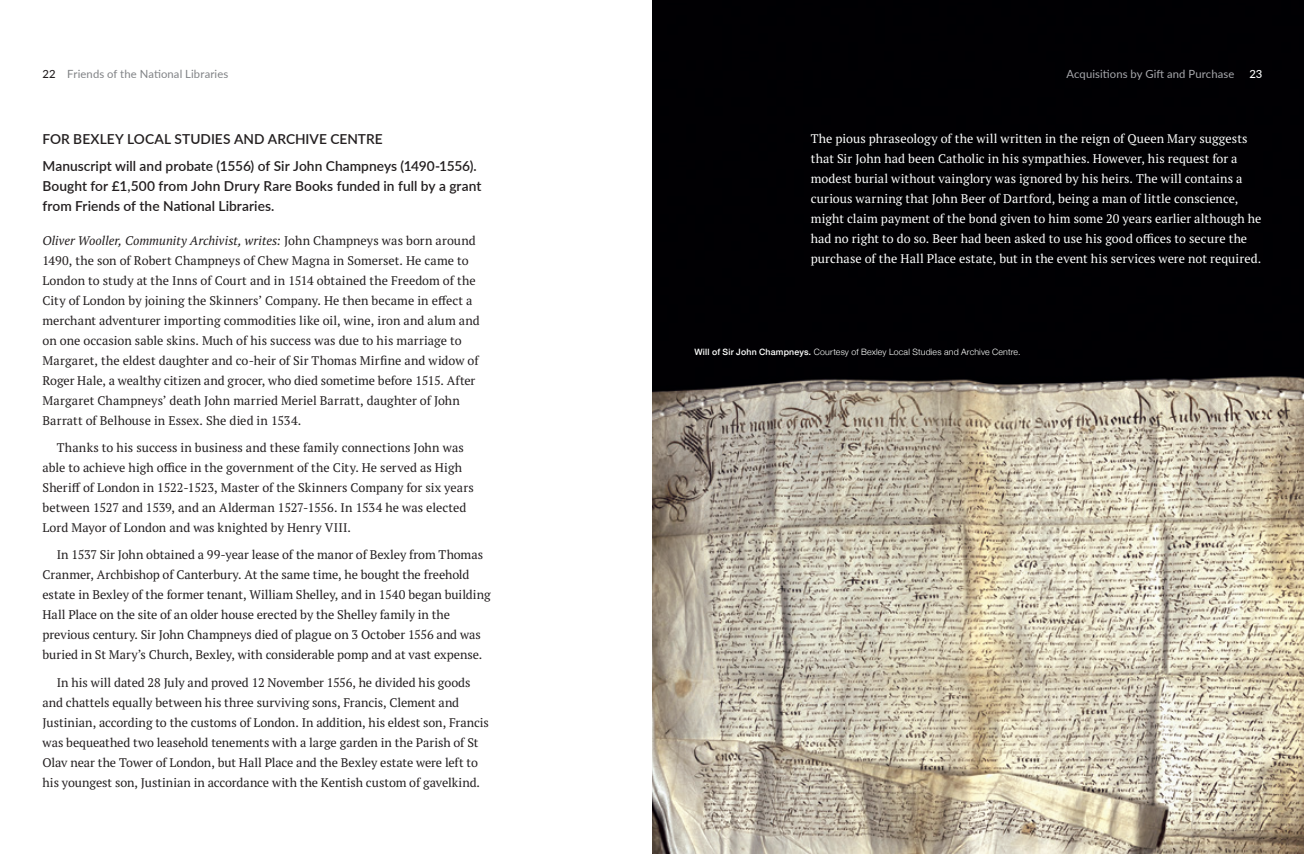
<style>
.page{position:relative;width:1304px;height:854px;background:#fff}
.page>*{position:absolute;margin:0;border:0;box-sizing:border-box;transform-origin:0 0}
.t1{font:600 13.75px/27.1px "Lato";letter-spacing:.005em;color:#231f20}
.t2{font:12.5px/20px "PT Serif Pro";color:#231f20}
.t3{font:12.5px/20px "PT Serif Pro";letter-spacing:.005em;color:#fff}
.t4{font:11.25px "Lato";letter-spacing:.01em;color:#808285}
.t5{font:11.25px "Lato";letter-spacing:.01em;color:#a8a9ad}
.t6{font:500 11.25px "Lato";color:#fff}
.t7{font:300 8.75px "Helvetica Neue";letter-spacing:.02em;color:#fff}
.s1{font-weight:500;color:#231f20}
.s2{font-style:italic}
.s3{font-weight:500}
.s4{font-weight:500;font-style:italic}
</style>
<div class="page">
<img style="left:652px;top:0;width:652px;height:854px">
<p class="t4" style="left:43px;top:66px;width:187px"><span class="s1">22</span> Friends of the National Libraries</p>
<p class="t5" style="left:1066px;top:66px;width:169px">Acquisitions by Gift and Purchase</p>
<p class="t6" style="left:1249px;top:66px;width:14px">23</p>
<p class="t1" style="left:43px;top:125px;width:436px">FOR BEXLEY LOCAL STUDIES AND ARCHIVE CENTRE<br>Manuscript will and probate (1556) of Sir John Champneys (1490-1556).</p>
<p class="t1" style="left:43px;top:175px;width:440px;line-height:20px">Bought for £1,500 from John Drury Rare Books funded in full by a grant from Friends of the National Libraries.</p>
<p class="t2" style="left:43px;top:231px;width:439px"><span class="s2">Oliver Wooller, Community Archivist, writes:</span> John Champneys was born around 1490, the son of Robert Champneys of Chew Magna in Somerset. He came to London to study at the Inns of Court and in 1514 obtained the Freedom of the City of London by joining the Skinners’ Company. He then became in effect a merchant adventurer importing commodities like oil, wine, iron and alum and on one occasion sable skins. Much of his success was due to his marriage to Margaret, the eldest daughter and co-heir of Sir Thomas Mirfine and widow of Roger Hale, a wealthy citizen and grocer, who died sometime before 1515. After Margaret Champneys’ death John married Meriel Barratt, daughter of John Barratt of Belhouse in Essex. She died in 1534.</p>
<p class="t2" style="left:43px;top:438px;width:433px;text-indent:14px">Thanks to his success in business and these family connections John was able to achieve high office in the government of the City. He served as High Sheriff of London in 1522-1523, Master of the Skinners Company for six years between 1527 and 1539, and an Alderman 1527-1556. In 1534 he was elected Lord Mayor of London and was knighted by Henry VIII.</p>
<p class="t2" style="left:43px;top:545px;width:450px;text-indent:14px">In 1537 Sir John obtained a 99-year lease of the manor of Bexley from Thomas Cranmer, Archbishop of Canterbury. At the same time, he bought the freehold estate in Bexley of the former tenant, William Shelley, and in 1540 began building Hall Place on the site of an older house erected by the Shelley family in the previous century. Sir John Champneys died of plague on 3 October 1556 and was buried in St Mary’s Church, Bexley, with considerable pomp and at vast expense.</p>
<p class="t2" style="left:43px;top:672px;width:448px;text-indent:14px">In his will dated 28 July and proved 12 November 1556, he divided his goods and chattels equally between his three surviving sons, Francis, Clement and Justinian, according to the customs of London. In addition, his eldest son, Francis was bequeathed two leasehold tenements with a large garden in the Parish of St Olav near the Tower of London, but Hall Place and the Bexley estate were left to his youngest son, Justinian in accordance with the Kentish custom of gavelkind.</p>
<p class="t3" style="left:811px;top:128px;width:452px">The pious phraseology of the will written in the reign of Queen Mary suggests that Sir John had been Catholic in his sympathies. However, his request for a modest burial without vainglory was ignored by his heirs. The will contains a curious warning that John Beer of Dartford, being a man of little conscience, might claim payment of the bond given to him some 20 years earlier although he had no right to do so. Beer had been asked to use his good offices to secure the purchase of the Hall Place estate, but in the event his services were not required.</p>
<p class="t7" style="left:694px;top:345px;width:328px"><span class="s3">Will of Sir John Champneys</span><span class="s4">.</span> Courtesy of Bexley Local Studies and Archive Centre.</p>
</div>
